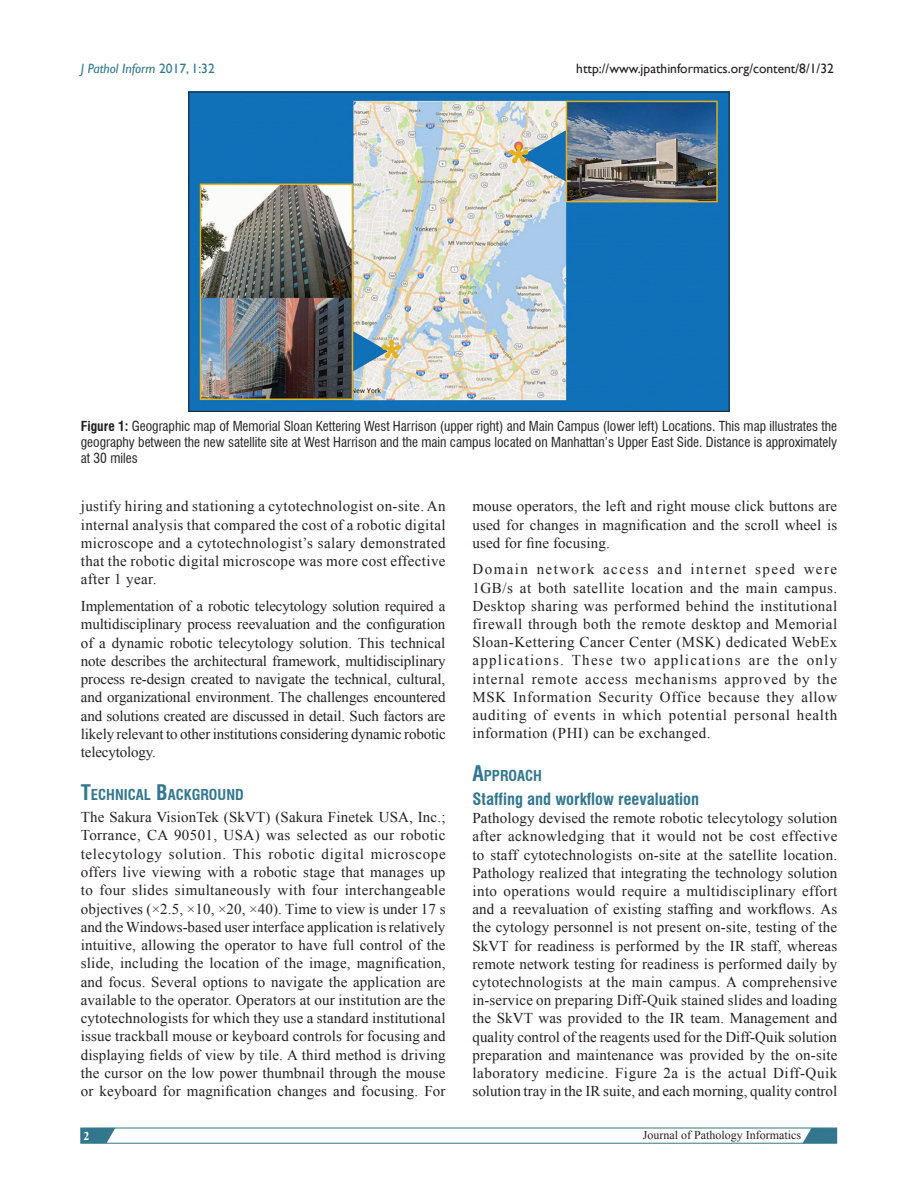
<style>
.page{position:relative;width:918px;height:1188px;background:#fff}
.page>*{position:absolute;margin:0;border:0;box-sizing:border-box;transform-origin:0 0}
.t1{font:700 condensed 16.5px "Swiss 721 BT";color:#33778f}
.TX{font:15px/18.3px "Times New Roman";letter-spacing:.01em;color:#231f20;text-align:justify}
.t2{font:700 condensed 14.7px "Swiss 721 BT";color:#33778f}
.FGC{font:condensed 13.5px/16.2px "Swiss 721 BT";color:#231f20;text-align:justify}
.t3{font:13.5px "Gill Sans";color:#231f20}
.t4{font:italic 13.5px "Gill Sans";color:#33778f}
.t5{font:12px "Times New Roman";color:#231f20}
.t6{font:700 12px "Times New Roman";color:#fff}
.s1{font-style:normal}
.s2{font-weight:700}
.s3{font-size:21px}
</style>
<div class="page">
<svg style="left:80px;top:1128px;width:758px;height:16px"></svg>
<img style="left:191px;top:94px;width:536px;height:316px">
<p class="t4" style="left:81px;top:61px;width:135px">J Pathol Inform <span class="s1">2017, 1:32</span></p>
<p class="t3" style="left:576px;top:61px;width:259px">http://www.jpathinformatics.org/content/8/1/32</p>
<p class="FGC" style="left:81px;top:418px;width:758px"><span class="s2">Figure 1:</span> Geographic map of Memorial Sloan Kettering West Harrison (upper right) and Main Campus (lower left) Locations. This map illustrates the geography between the new satellite site at West Harrison and the main campus located on Manhattan’s Upper East Side. Distance is approximately at 30 miles</p>
<p class="TX" style="left:81px;top:497px;width:366px">justify hiring and stationing a cytotechnologist on‑site. An internal analysis that compared the cost of a robotic digital microscope and a cytotechnologist’s salary demonstrated that the robotic digital microscope was more cost effective after 1 year.</p>
<p class="TX" style="left:81px;top:597px;width:366px">Implementation of a robotic telecytology solution required a multidisciplinary process reevaluation and the configuration of a dynamic robotic telecytology solution. This technical note describes the architectural framework, multidisciplinary process re‑design created to navigate the technical, cultural, and organizational environment. The challenges encountered and solutions created are discussed in detail. Such factors are likely relevant to other institutions considering dynamic robotic telecytology.</p>
<h1 class="t2" style="left:81px;top:786px;width:164px"><span class="s3">T</span>ECHNICAL <span class="s3">B</span>ACKGROUND</h1>
<p class="TX" style="left:81px;top:808px;width:366px">The Sakura VisionTek (SkVT) (Sakura Finetek USA, Inc.; Torrance, CA 90501, USA) was selected as our robotic telecytology solution. This robotic digital microscope offers live viewing with a robotic stage that manages up to four slides simultaneously with four interchangeable objectives (×2.5, ×10, ×20, ×40). Time to view is under 17 s and the Windows‑based user interface application is relatively intuitive, allowing the operator to have full control of the slide, including the location of the image, magnification, and focus. Several options to navigate the application are available to the operator. Operators at our institution are the cytotechnologists for which they use a standard institutional issue trackball mouse or keyboard controls for focusing and displaying fields of view by tile. A third method is driving the cursor on the low power thumbnail through the mouse or keyboard for magnification changes and focusing. For</p>
<p class="TX" style="left:472px;top:497px;width:366px">mouse operators, the left and right mouse click buttons are used for changes in magnification and the scroll wheel is used for fine focusing.</p>
<p class="TX" style="left:472px;top:560px;width:366px">Domain network access and internet speed were 1GB/s at both satellite location and the main campus.<br>Desktop sharing was performed behind the institutional firewall through both the remote desktop and Memorial Sloan‑Kettering Cancer Center (MSK) dedicated WebEx applications. These two applications are the only internal remote access mechanisms approved by the MSK Information Security Office because they allow auditing of events in which potential personal health information (PHI) can be exchanged.</p>
<h1 class="t2" style="left:472px;top:767px;width:71px"><span class="s3">A</span>PPROACH</h1>
<h2 class="t1" style="left:472px;top:789px;width:228px">Staffing and workflow reevaluation</h2>
<p class="TX" style="left:472px;top:809px;width:366px">Pathology devised the remote robotic telecytology solution after acknowledging that it would not be cost effective to staff cytotechnologists on‑site at the satellite location.<br>Pathology realized that integrating the technology solution into operations would require a multidisciplinary effort and a reevaluation of existing staffing and workflows. As the cytology personnel is not present on‑site, testing of the SkVT for readiness is performed by the IR staff, whereas remote network testing for readiness is performed daily by cytotechnologists at the main campus. A comprehensive in‑service on preparing Diff‑Quik stained slides and loading the SkVT was provided to the IR team. Management and quality control of the reagents used for the Diff‑Quik solution preparation and maintenance was provided by the on‑site laboratory medicine. Figure 2a is the actual Diff‑Quik solution tray in the IR suite, and each morning, quality control</p>
<p class="t6" style="left:84px;top:1127px;width:7px">2</p>
<p class="t5" style="left:643px;top:1127px;width:160px">Journal of Pathology Informatics</p>
</div>
